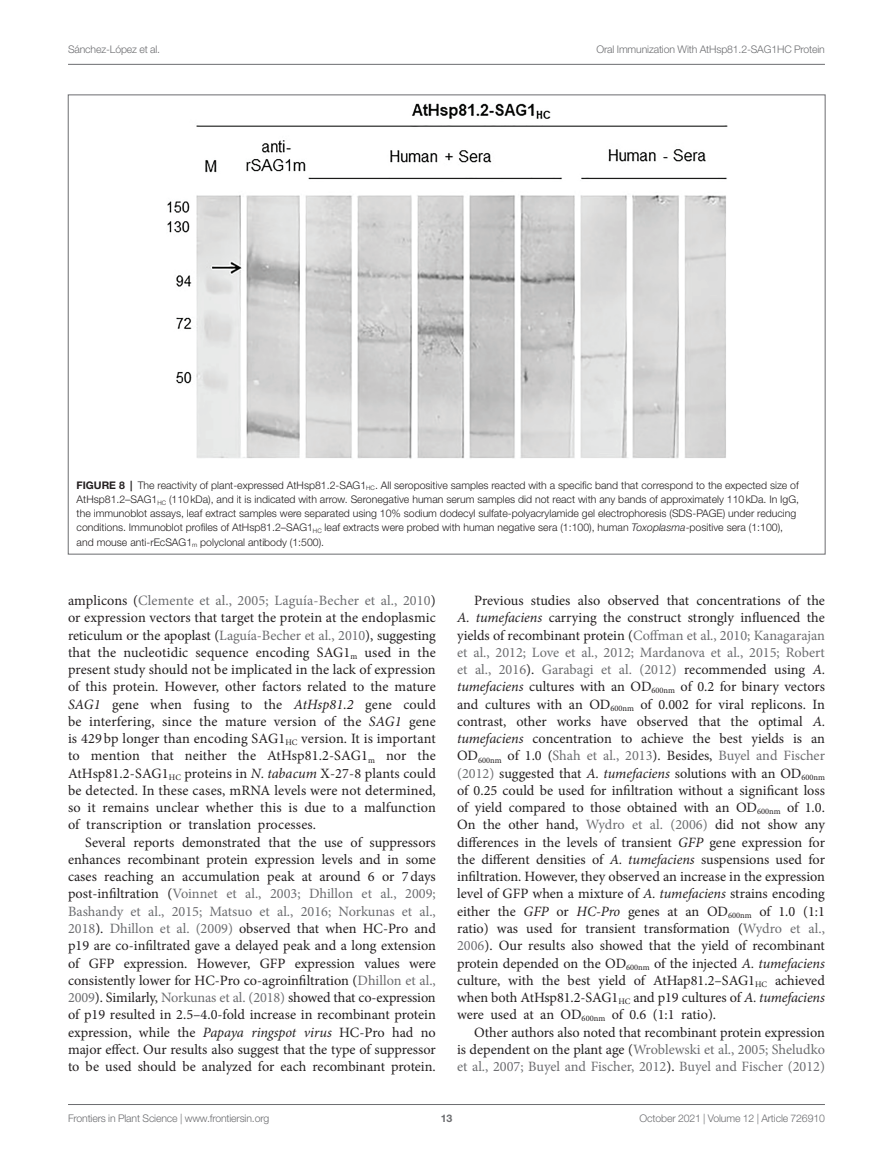
<style>
.page{position:relative;width:893px;height:1170px;background:#fff}
.page>*{position:absolute;margin:0;border:0;box-sizing:border-box;transform-origin:0 0}
.TEXT{font:14.25px/17.2px "Minion Pro";color:#231f20;text-align:justify}
.TEXT-2{font:14.25px/17.2px "Minion Pro";letter-spacing:-.005em;color:#6c6d70;text-align:justify}
.FIG_LEG{font:300 10.5px/14.2px "Helvetica Neue LT Std";color:#231f20}
.t1{font:300 10.5px "Helvetica Neue LT Std";letter-spacing:-.015em;color:#6c6d70}
.t2{font:700 10.5px "Helvetica Neue LT Std";color:#6c6d70}
.s1{font-weight:700}
.s2{font-style:italic}
.s3{color:#6c6d70}
.s4{color:#231f20}
</style>
<div class="page">
<hr style="left:68px;top:64px;width:757px;height:1px;background:#6c6d70">
<hr style="left:68px;top:1104px;width:757px;height:1px;background:#6c6d70">
<img style="left:167px;top:103px;width:560px;height:356px">
<p class="t1" style="left:68px;top:42px;width:94px">Sánchez-López et al.</p>
<p class="t1" style="left:596px;top:42px;width:230px">Oral Immunization With AtHsp81.2-SAG1HC Protein</p>
<p class="FIG_LEG" style="left:77px;top:477px;width:724px"><span class="s1">FIGURE 8 |</span> The reactivity of plant-expressed AtHsp81.2-SAG1<sub>HC</sub>. All seropositive samples reacted with a specific band that correspond to the expected size of AtHsp81.2–SAG1<sub>HC</sub> (110kDa), and it is indicated with arrow. Seronegative human serum samples did not react with any bands of approximately 110kDa. In IgG, the immunoblot assays, leaf extract samples were separated using 10% sodium dodecyl sulfate-polyacrylamide gel electrophoresis (SDS-PAGE) under reducing conditions. Immunoblot profiles of AtHsp81.2–SAG1<sub>HC</sub> leaf extracts were probed with human negative sera (1:100), human <span class="s2">Toxoplasma</span>-positive sera (1:100), and mouse anti-rEcSAG1<sub>m</sub> polyclonal antibody (1:500).</p>
<p class="TEXT" style="left:68px;top:592px;width:369px">amplicons (<span class="s3">Clemente et al., 2005; Laguía-Becher et al., 2010</span>) or expression vectors that target the protein at the endoplasmic reticulum or the apoplast (<span class="s3">Laguía-Becher et al., 2010</span>), suggesting that the nucleotidic sequence encoding SAG1<sub>m</sub> used in the present study should not be implicated in the lack of expression of this protein. However, other factors related to the mature <span class="s2">SAG1</span> gene when fusing to the <span class="s2">AtHsp81.2</span> gene could be interfering, since the mature version of the <span class="s2">SAG1</span> gene is 429 bp longer than encoding SAG1<sub>HC</sub> version. It is important to mention that neither the AtHsp81.2-SAG1<sub>m</sub> nor the AtHsp81.2-SAG1<sub>HC</sub> proteins in <span class="s2">N. tabacum</span> X-27-8 plants could be detected. In these cases, mRNA levels were not determined, so it remains unclear whether this is due to a malfunction of transcription or translation processes.</p>
<p class="TEXT" style="left:68px;top:833px;width:369px;text-indent:17px">Several reports demonstrated that the use of suppressors enhances recombinant protein expression levels and in some cases reaching an accumulation peak at around 6 or 7days post-infiltration (<span class="s3">Voinnet et al., 2003; Dhillon et al., 2009; Bashandy et al., 2015; Matsuo et al., 2016; Norkunas et al., 2018</span>). <span class="s3">Dhillon et al. (2009)</span> observed that when HC-Pro and p19 are co-infiltrated gave a delayed peak and a long extension of GFP expression. However, GFP expression values were consistently lower for HC-Pro co-agroinfiltration (<span class="s3">Dhillon et al., 2009</span>). Similarly, <span class="s3">Norkunas et al. (2018)</span> showed that co-expression of p19 resulted in 2.5–4.0-fold increase in recombinant protein expression, while the <span class="s2">Papaya ringspot virus</span> HC-Pro had no major effect. Our results also suggest that the type of suppressor to be used should be analyzed for each recombinant protein.</p>
<p class="TEXT" style="left:457px;top:592px;width:370px;text-indent:17px">Previous studies also observed that concentrations of the <span class="s2">A. tumefaciens</span> carrying the construct strongly influenced the yields of recombinant protein (<span class="s3">Coffman et al., 2010; Kanagarajan et al., 2012; Love et al., 2012; Mardanova et al., 2015; Robert et al., 2016</span>). <span class="s3">Garabagi et al. (2012)</span> recommended using <span class="s2">A. tumefaciens</span> cultures with an OD<sub>600nm</sub> of 0.2 for binary vectors and cultures with an OD<sub>600nm</sub> of 0.002 for viral replicons. In contrast, other works have observed that the optimal <span class="s2">A. tumefaciens</span> concentration to achieve the best yields is an OD<sub>600nm</sub> of 1.0 (<span class="s3">Shah et al., 2013</span>). Besides, <span class="s3">Buyel and Fischer (2012)</span> suggested that <span class="s2">A. tumefaciens</span> solutions with an OD<sub>600nm </sub>of 0.25 could be used for infiltration without a significant loss of yield compared to those obtained with an OD<sub>600nm</sub> of 1.0.<br>On the other hand, <span class="s3">Wydro et al. (2006)</span> did not show any differences in the levels of transient <span class="s2">GFP</span> gene expression for the different densities of <span class="s2">A. tumefaciens</span> suspensions used for infiltration. However, they observed an increase in the expression level of GFP when a mixture of <span class="s2">A. tumefaciens</span> strains encoding either the <span class="s2">GFP</span> or <span class="s2">HC-Pro</span> genes at an OD<sub>600nm</sub> of 1.0 (1:1 ratio) was used for transient transformation (<span class="s3">Wydro et al., 2006</span>). Our results also showed that the yield of recombinant protein depended on the OD<sub>600nm</sub> of the injected <span class="s2">A. tumefaciens </span>culture, with the best yield of AtHap81.2–SAG1<sub>HC</sub> achieved when both AtHsp81.2-SAG1<sub>HC</sub> and p19 cultures of <span class="s2">A. tumefaciens </span>were used at an OD<sub>600nm</sub> of 0.6 (1:1 ratio).</p>
<p class="TEXT-2" style="left:457px;top:1023px;width:369px;text-indent:17px"><span class="s4">Other authors also noted that recombinant protein expression is dependent on the plant age (</span>Wroblewski et al., 2005; Sheludko et al., 2007; Buyel and Fischer, 2012<span class="s4">).</span> Buyel and Fischer (2012)</p>
<p class="t1" style="left:68px;top:1111px;width:203px">Frontiers in Plant Science | www.frontiersin.org</p>
<p class="t2" style="left:441px;top:1111px;width:13px">13</p>
<p class="t1" style="left:640px;top:1111px;width:187px">October 2021 | Volume 12 | Article 726910</p>
</div>
